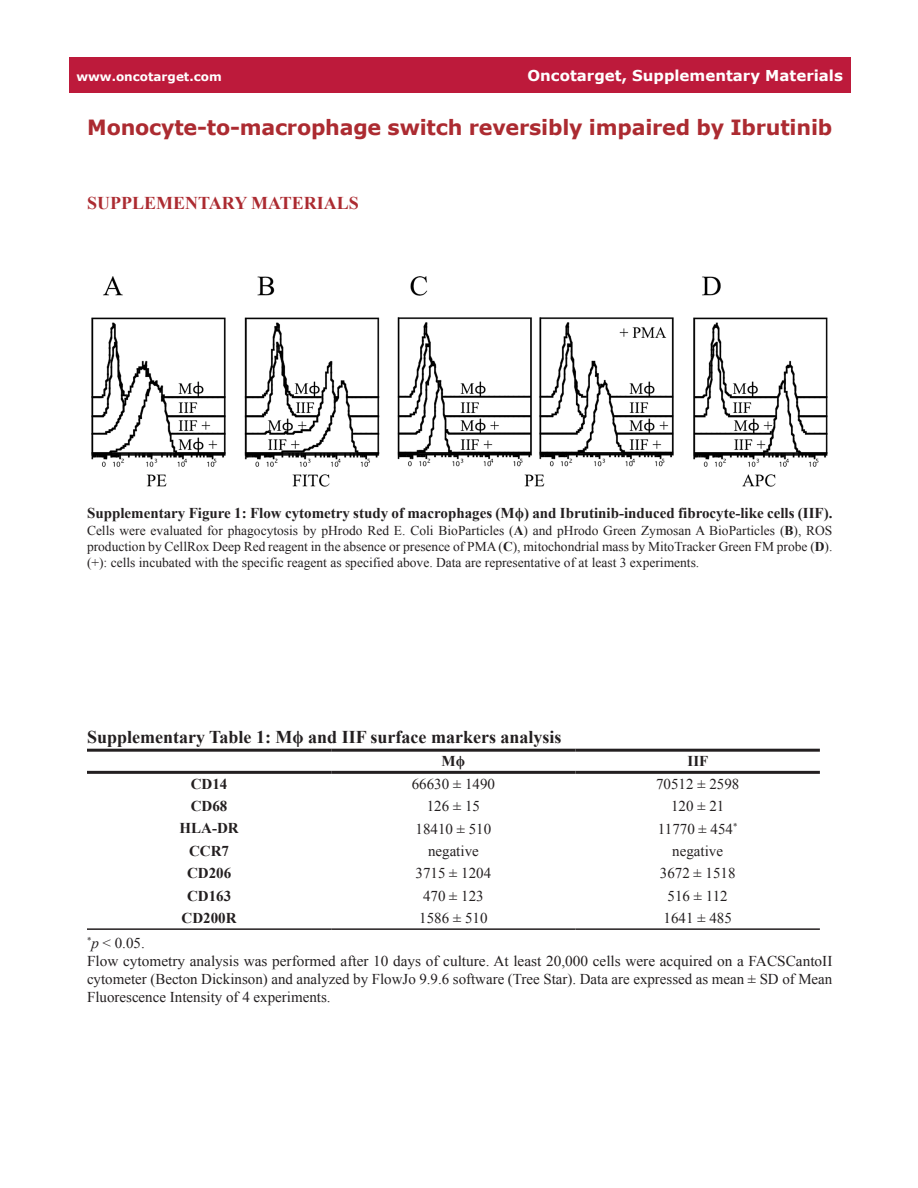
<style>
.page{position:relative;width:918px;height:1188px;background:#fff}
.page>*{position:absolute;margin:0;border:0;box-sizing:border-box;transform-origin:0 0}
.t1{font:700 21px "Verdana";letter-spacing:-.01em;color:#ac2b31}
.TableHeading{font:700 18px "Times New Roman";color:#231f20}
.Heading{font:700 18px "Times New Roman";color:#ac2b31}
.TableText{font:15px/18px "Times New Roman";color:#231f20;text-align:justify}
.FigureText{font:700 15px "Times New Roman";color:#231f20}
.TableText-2{font:700 15px "Times New Roman";color:#231f20}
.t2{font:700 15px "Verdana";color:#fff}
.FigureText-2{font:13.5px/16.2px "Times New Roman";color:#231f20;text-align:justify}
.t3{font:700 12px "Verdana";color:#fff}
.s1{font-weight:700}
.s2{font-style:italic}
</style>
<div class="page">
<div style="left:69px;top:57px;width:781px;height:36px;background:#bd1a3b"></div>
<img style="left:91px;top:276px;width:737px;height:211px">
<hr style="left:87px;top:749px;width:244px;height:3px;background:#231f20">
<hr style="left:331px;top:749px;width:245px;height:3px;background:#231f20">
<hr style="left:576px;top:749px;width:244px;height:3px;background:#231f20">
<hr style="left:87px;top:771px;width:244px;height:3px;background:#231f20">
<hr style="left:331px;top:771px;width:245px;height:3px;background:#231f20">
<hr style="left:576px;top:771px;width:244px;height:3px;background:#231f20">
<hr style="left:87px;top:928px;width:244px;height:2px;background:#231f20">
<hr style="left:331px;top:928px;width:245px;height:2px;background:#231f20">
<hr style="left:576px;top:928px;width:244px;height:2px;background:#231f20">
<p class="t3" style="left:76px;top:68px;width:147px">www.oncotarget.com</p>
<p class="t2" style="left:528px;top:65px;width:317px">Oncotarget, Supplementary Materials</p>
<p class="t1" style="left:87px;top:112px;width:747px">Monocyte-to-macrophage switch reversibly impaired by Ibrutinib</p>
<p class="Heading" style="left:87px;top:191px;width:273px">SUPPLEMENTARY MATERIALS</p>
<p class="FigureText" style="left:87px;top:503px;width:747px">Supplementary Figure 1: Flow cytometry study of macrophages (Mϕ) and Ibrutinib-induced fibrocyte-like cells (IIF).</p>
<p class="FigureText-2" style="left:87px;top:522px;width:747px">Cells were evaluated for phagocytosis by pHrodo Red E. Coli BioParticles (<span class="s1">A</span>) and pHrodo Green Zymosan A BioParticles (<span class="s1">B</span>), ROS production by CellRox Deep Red reagent in the absence or presence of PMA (<span class="s1">C</span>), mitochondrial mass by MitoTracker Green FM probe (<span class="s1">D</span>). (+): cells incubated with the specific reagent as specified above. Data are representative of at least 3 experiments.</p>
<p class="TableHeading" style="left:87px;top:724px;width:476px">Supplementary Table 1: Mϕ and IIF surface markers analysis</p>
<p class="TableText-2" style="left:442px;top:751px;width:25px">Mϕ</p>
<p class="TableText-2" style="left:688px;top:751px;width:22px">IIF</p>
<p class="TableText-2" style="left:191px;top:773px;width:38px">CD14</p>
<p class="TableText" style="left:412px;top:774px;width:85px">66630 ± 1490</p>
<p class="TableText" style="left:656px;top:774px;width:85px">70512 ± 2598</p>
<p class="TableText-2" style="left:191px;top:796px;width:38px">CD68</p>
<p class="TableText" style="left:427px;top:797px;width:55px">126 ± 15</p>
<p class="TableText" style="left:671px;top:797px;width:55px">120 ± 21</p>
<p class="TableText-2" style="left:180px;top:818px;width:61px">HLA-DR</p>
<p class="TableText" style="left:416px;top:819px;width:77px">18410 ± 510</p>
<p class="TableText" style="left:658px;top:819px;width:81px">11770 ± 454<sup>*</sup></p>
<p class="TableText-2" style="left:189px;top:840px;width:41px">CCR7</p>
<p class="TableText" style="left:428px;top:842px;width:52px">negative</p>
<p class="TableText" style="left:672px;top:842px;width:52px">negative</p>
<p class="TableText-2" style="left:187px;top:863px;width:46px">CD206</p>
<p class="TableText" style="left:416px;top:864px;width:77px">3715 ± 1204</p>
<p class="TableText" style="left:660px;top:864px;width:77px">3672 ± 1518</p>
<p class="TableText-2" style="left:187px;top:885px;width:46px">CD163</p>
<p class="TableText" style="left:423px;top:887px;width:62px">470 ± 123</p>
<p class="TableText" style="left:668px;top:887px;width:62px">516 ± 112</p>
<p class="TableText-2" style="left:182px;top:908px;width:56px">CD200R</p>
<p class="TableText" style="left:419px;top:909px;width:70px">1586 ± 510</p>
<p class="TableText" style="left:664px;top:909px;width:70px">1641 ± 485</p>
<p class="TableText" style="left:87px;top:934px;width:59px"><sup>*</sup><span class="s2">p</span> &lt; 0.05.</p>
<p class="TableText" style="left:87px;top:952px;width:747px">Flow cytometry analysis was performed after 10 days of culture. At least 20,000 cells were acquired on a FACSCantoII cytometer (Becton Dickinson) and analyzed by FlowJo 9.9.6 software (Tree Star). Data are expressed as mean ± SD of Mean Fluorescence Intensity of 4 experiments.</p>
</div>
